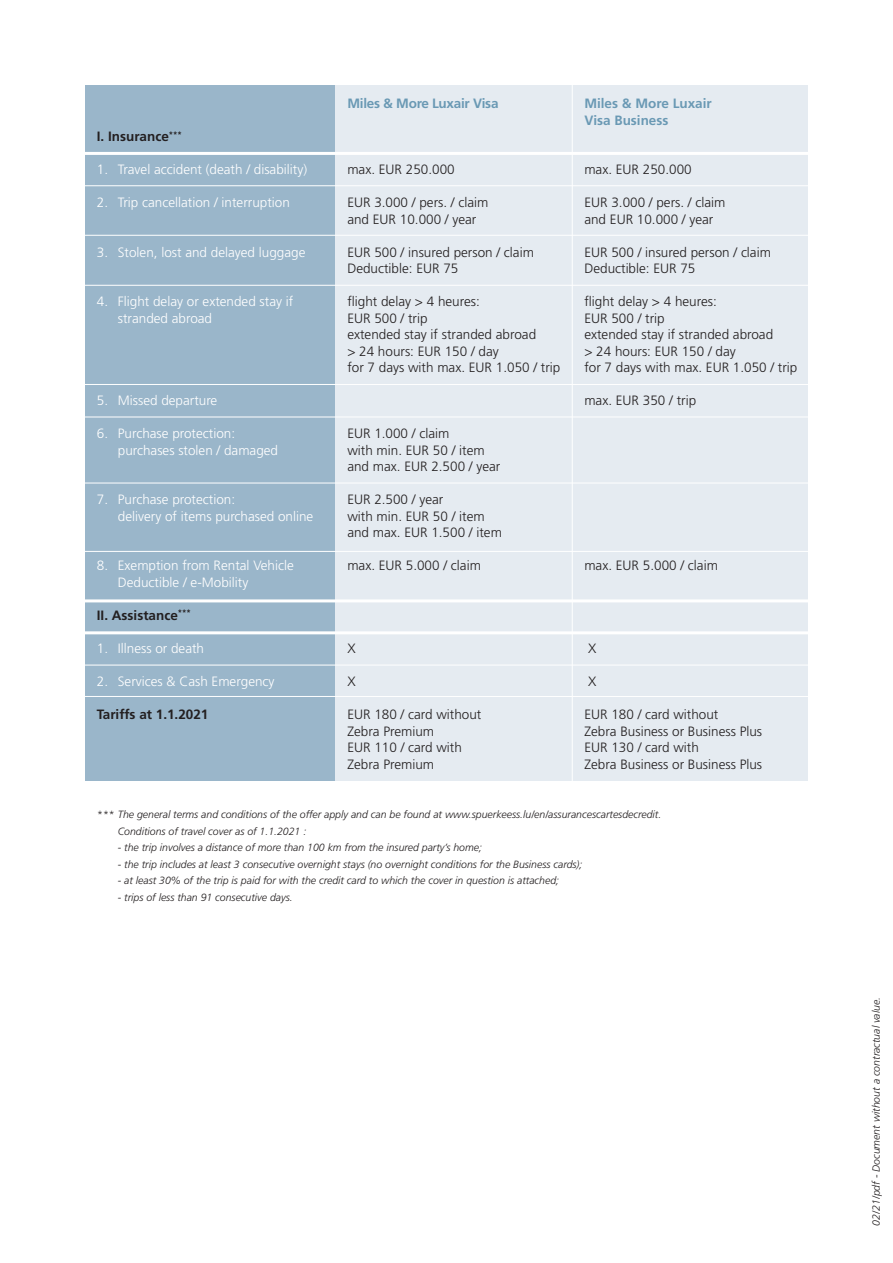
<style>
.page{position:relative;width:893px;height:1263px;background:#fff}
.page>*{position:absolute;margin:0;border:0;box-sizing:border-box;transform-origin:0 0}
.t1{font:300 13.5px "Frutiger";color:#231f20}
.t2{font:300 13.5px "Frutiger";color:#fff}
.t3{font:700 13.5px "Frutiger";color:#231f20}
.t4{font:700 13.5px "Frutiger";color:#6a99b4}
.t5{font:700 13.5px "Frutiger";letter-spacing:-.02em;color:#6a99b4}
.adresse{font:italic 300 10.5px "Frutiger";color:#231f20}
</style>
<div class="page">
<div style="left:296px;top:85px;width:512px;height:696px;background:#e5ebf1"></div>
<div style="left:85px;top:85px;width:250px;height:696px;background:#9ab6ca"></div>
<hr style="left:75px;top:152px;width:751px;height:3px;background:#fff">
<hr style="left:70px;top:185px;width:751px;height:1px;background:#fff">
<hr style="left:572px;top:70px;width:1px;height:768px;background:#fff">
<hr style="left:66px;top:235px;width:751px;height:1px;background:#fff">
<hr style="left:70px;top:285px;width:751px;height:1px;background:#fff">
<hr style="left:68px;top:384px;width:751px;height:1px;background:#fff">
<hr style="left:66px;top:417px;width:751px;height:1px;background:#fff">
<hr style="left:73px;top:483px;width:750px;height:1px;background:#fff">
<hr style="left:73px;top:599px;width:750px;height:3px;background:#fff">
<hr style="left:73px;top:631px;width:750px;height:3px;background:#fff">
<hr style="left:73px;top:665px;width:750px;height:1px;background:#fff">
<hr style="left:71px;top:696px;width:750px;height:1px;background:#fff">
<hr style="left:70px;top:551px;width:751px;height:1px;background:#fff">
<p class="t5" style="left:347px;top:96px;width:153px">Miles &amp; More Luxair Visa</p>
<p class="t4" style="left:584px;top:96px;width:129px">Miles &amp; More Luxair</p>
<p class="t4" style="left:584px;top:112px;width:86px">Visa Business</p>
<p class="t3" style="left:97px;top:129px;width:87px">I. Insurance<sup>***</sup></p>
<p class="t2" style="left:97px;top:162px;width:212px">1. Travel accident (death / disability)</p>
<p class="t1" style="left:347px;top:162px;width:109px">max. EUR 250.000</p>
<p class="t1" style="left:584px;top:162px;width:109px">max. EUR 250.000</p>
<p class="t2" style="left:97px;top:195px;width:195px">2. Trip cancellation / interruption</p>
<p class="t1" style="left:347px;top:195px;width:143px">EUR 3.000 / pers. / claim</p>
<p class="t1" style="left:584px;top:195px;width:143px">EUR 3.000 / pers. / claim</p>
<p class="t1" style="left:347px;top:212px;width:131px">and EUR 10.000 / year</p>
<p class="t1" style="left:584px;top:212px;width:131px">and EUR 10.000 / year</p>
<p class="t2" style="left:97px;top:245px;width:210px">3. Stolen, lost and delayed luggage</p>
<p class="t1" style="left:347px;top:245px;width:188px">EUR 500 / insured person / claim</p>
<p class="t1" style="left:584px;top:245px;width:188px">EUR 500 / insured person / claim</p>
<p class="t1" style="left:347px;top:261px;width:113px">Deductible: EUR 75</p>
<p class="t1" style="left:584px;top:261px;width:113px">Deductible: EUR 75</p>
<p class="t2" style="left:97px;top:294px;width:198px">4. Flight delay or extended stay if</p>
<p class="t1" style="left:347px;top:294px;width:134px">flight delay &gt; 4 heures:</p>
<p class="t1" style="left:584px;top:294px;width:134px">flight delay &gt; 4 heures:</p>
<p class="t2" style="left:118px;top:311px;width:96px">stranded abroad</p>
<p class="t1" style="left:347px;top:311px;width:82px">EUR 500 / trip</p>
<p class="t1" style="left:584px;top:311px;width:82px">EUR 500 / trip</p>
<p class="t1" style="left:347px;top:327px;width:190px">extended stay if stranded abroad</p>
<p class="t1" style="left:584px;top:327px;width:190px">extended stay if stranded abroad</p>
<p class="t1" style="left:347px;top:344px;width:153px">&gt; 24 hours: EUR 150 / day</p>
<p class="t1" style="left:584px;top:344px;width:153px">&gt; 24 hours: EUR 150 / day</p>
<p class="t1" style="left:347px;top:360px;width:215px">for 7 days with max. EUR 1.050 / trip</p>
<p class="t1" style="left:584px;top:360px;width:215px">for 7 days with max. EUR 1.050 / trip</p>
<p class="t2" style="left:97px;top:393px;width:122px">5. Missed departure</p>
<p class="t1" style="left:584px;top:393px;width:113px">max. EUR 350 / trip</p>
<p class="t2" style="left:97px;top:426px;width:140px">6. Purchase protection:</p>
<p class="t1" style="left:347px;top:426px;width:104px">EUR 1.000 / claim</p>
<p class="t2" style="left:118px;top:443px;width:162px">purchases stolen / damaged</p>
<p class="t1" style="left:347px;top:443px;width:139px">with min. EUR 50 / item</p>
<p class="t1" style="left:347px;top:459px;width:155px">and max. EUR 2.500 / year</p>
<p class="t2" style="left:97px;top:492px;width:140px">7. Purchase protection:</p>
<p class="t1" style="left:347px;top:492px;width:98px">EUR 2.500 / year</p>
<p class="t2" style="left:118px;top:509px;width:197px">delivery of items purchased online</p>
<p class="t1" style="left:347px;top:509px;width:139px">with min. EUR 50 / item</p>
<p class="t1" style="left:347px;top:525px;width:156px">and max. EUR 1.500 / item</p>
<p class="t2" style="left:97px;top:558px;width:199px">8. Exemption from Rental Vehicle</p>
<p class="t1" style="left:347px;top:558px;width:135px">max. EUR 5.000 / claim</p>
<p class="t1" style="left:584px;top:558px;width:135px">max. EUR 5.000 / claim</p>
<p class="t2" style="left:118px;top:575px;width:132px">Deductible / e-Mobility</p>
<p class="t3" style="left:97px;top:607px;width:96px">II. Assistance<sup>***</sup></p>
<p class="t2" style="left:97px;top:641px;width:109px">1. Illness or death</p>
<p class="t1" style="left:347px;top:641px;width:10px">X</p>
<p class="t1" style="left:588px;top:641px;width:10px">X</p>
<p class="t2" style="left:97px;top:674px;width:179px">2. Services &amp; Cash Emergency</p>
<p class="t1" style="left:347px;top:674px;width:10px">X</p>
<p class="t1" style="left:588px;top:674px;width:10px">X</p>
<p class="t3" style="left:97px;top:706px;width:113px">Tariffs at 1.1.2021</p>
<p class="t1" style="left:347px;top:707px;width:136px">EUR 180 / card without</p>
<p class="t1" style="left:584px;top:707px;width:136px">EUR 180 / card without</p>
<p class="t1" style="left:347px;top:723px;width:88px">Zebra Premium</p>
<p class="t1" style="left:584px;top:723px;width:179px">Zebra Business or Business Plus</p>
<p class="t1" style="left:347px;top:740px;width:116px">EUR 110 / card with</p>
<p class="t1" style="left:584px;top:740px;width:116px">EUR 130 / card with</p>
<p class="t1" style="left:347px;top:756px;width:88px">Zebra Premium</p>
<p class="t1" style="left:584px;top:756px;width:179px">Zebra Business or Business Plus</p>
<p class="adresse" style="left:97px;top:808px;width:566px">*** The general terms and conditions of the offer apply and can be found at www.spuerkeess.lu/en/assurancescartesdecredit.</p>
<p class="adresse" style="left:118px;top:825px;width:190px">Conditions of travel cover as of 1.1.2021 :</p>
<p class="adresse" style="left:118px;top:841px;width:366px">- the trip involves a distance of more than 100 km from the insured party’s home;</p>
<p class="adresse" style="left:118px;top:858px;width:466px">- the trip includes at least 3 consecutive overnight stays (no overnight conditions for the Business cards);</p>
<p class="adresse" style="left:118px;top:874px;width:443px">- at least 30% of the trip is paid for with the credit card to which the cover in question is attached;</p>
<p class="adresse" style="left:118px;top:891px;width:177px">- trips of less than 91 consecutive days.</p>
<p class="adresse" style="left:870px;top:1226px;width:230px;rotate:-90deg">02/21/pdf - Document without a contractual value.</p>
</div>
